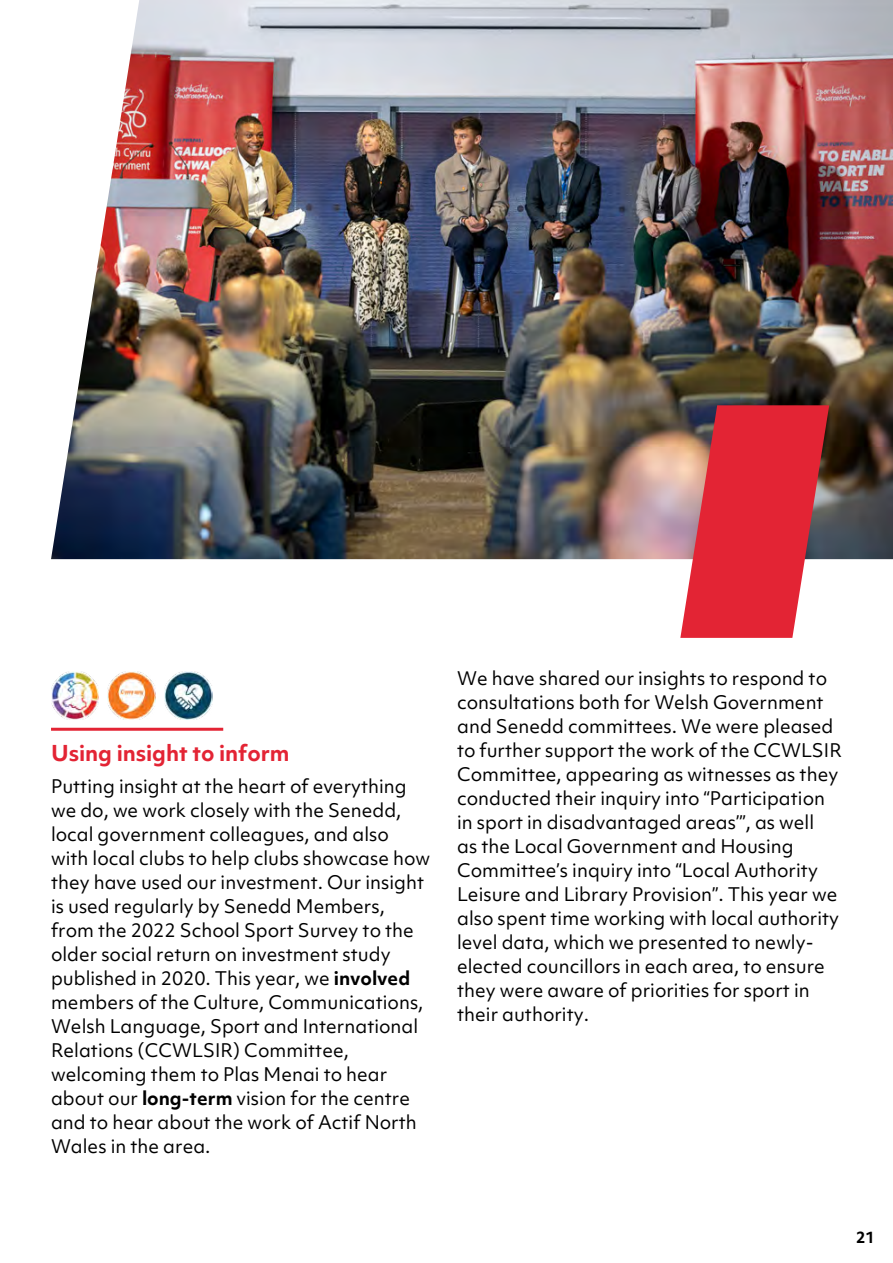
<style>
.page{position:relative;width:893px;height:1263px;background:#fff}
.page>*{position:absolute;margin:0;border:0;box-sizing:border-box;transform-origin:0 0}
.Subheading3{font:700 21px "Objektiv Mk 1";color:#e32434}
.Paragraph_Style_1{font:18px/24px "Objektiv Mk 1";color:#000}
.t1{font:700 15px "Objektiv Mk 1";color:#000}
.s1{font-weight:700}
</style>
<div class="page">
<img style="left:51px;top:0;width:842px;height:559px">
<hr style="left:51px;top:728px;width:172px;height:3px;background:#e32434">
<img style="left:51px;top:672px;width:48px;height:47px">
<img style="left:108px;top:672px;width:47px;height:47px">
<img style="left:165px;top:672px;width:47px;height:47px">
<svg style="left:680px;top:405px;width:149px;height:233px"></svg>
<h5 class="Subheading3" style="left:51px;top:738px;width:240px">Using insight to inform</h5>
<p class="Paragraph_Style_1" style="left:51px;top:774px;width:381px">Putting insight at the heart of everything we do, we work closely with the Senedd, local government colleagues, and also with local clubs to help clubs showcase how they have used our investment. Our insight is used regularly by Senedd Members, from the 2022 School Sport Survey to the older social return on investment study published in 2020. This year, we <span class="s1">involved </span>members of the Culture, Communications, Welsh Language, Sport and International Relations (CCWLSIR) Committee, welcoming them to Plas Menai to hear about our <span class="s1">long-term</span> vision for the centre and to hear about the work of Actif North Wales in the area.</p>
<p class="Paragraph_Style_1" style="left:457px;top:667px;width:386px">We have shared our insights to respond to consultations both for Welsh Government and Senedd committees. We were pleased to further support the work of the CCWLSIR Committee, appearing as witnesses as they conducted their inquiry into “Participation in sport in disadvantaged areas’”, as well<br>as the Local Government and Housing Committee’s inquiry into “Local Authority Leisure and Library Provision”. This year we also spent time working with local authority level data, which we presented to newly&shy;elected councillors in each area, to ensure they were aware of priorities for sport in their authority.</p>
<p class="t1" style="left:856px;top:1227px;width:20px">21</p>
</div>
